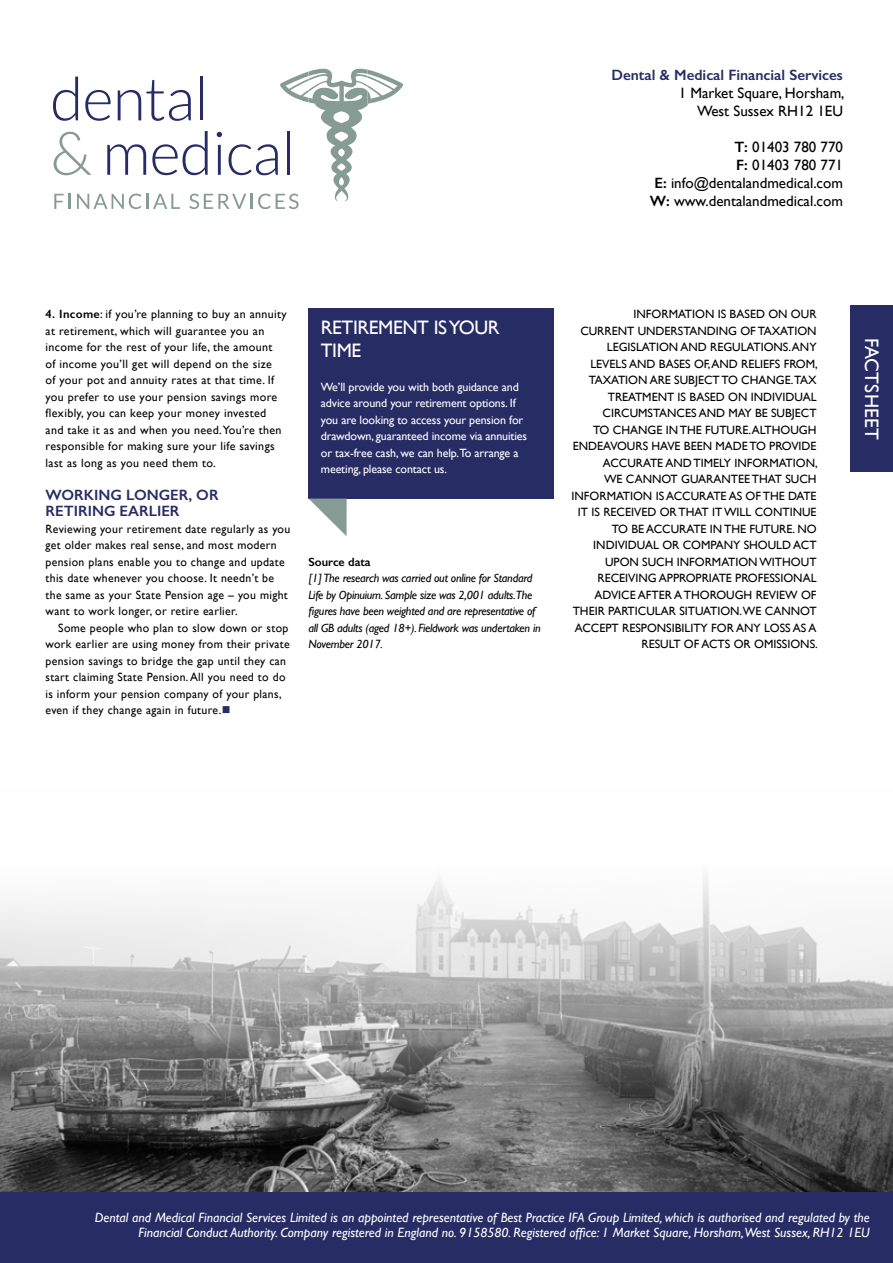
<style>
.page{position:relative;width:893px;height:1263px;background:#fff}
.page>*{position:absolute;margin:0;border:0;box-sizing:border-box;transform-origin:0 0}
.t1{font:19.5px/22.5px "Gill Sans";letter-spacing:-.02em;color:#fff}
.t2{font:19.5px "Gill Sans";letter-spacing:.01em;color:#fff}
.t3{font:15px/18px "Gill Sans";color:#000;text-align:right}
.t4{font:600 15px/16.5px "Gill Sans";color:#272c65}
.t5{font:italic 13.5px/15px "Gill Sans";color:#fff;text-align:right}
.t6{font:12px/16.5px "Gill Sans";letter-spacing:.015em;color:#000}
.t7{font:12px/16.5px "Gill Sans";letter-spacing:-.01em;color:#fff}
.t8{font:italic 12px/16.5px "Gill Sans";letter-spacing:-.02em;color:#000}
.t9{font:600 12px "Gill Sans";color:#000}
.s1{font-weight:600}
.s2{color:#272c65}
</style>
<div class="page">
<img style="left:0;top:876px;width:893px;height:316px">
<div style="left:309px;top:308px;width:245px;height:191px;background:#272c65"></div>
<svg style="left:309px;top:499px;width:38px;height:37px"></svg>
<div style="left:0;top:1192px;width:893px;height:71px;background:#272c65"></div>
<div style="left:850px;top:306px;width:43px;height:166px;background:#272c65"></div>
<svg style="left:53px;top:69px;width:350px;height:140px"></svg>
<p class="t4" style="left:611px;top:66px;width:233px">Dental &amp; Medical Financial Services</p>
<p class="t3" style="left:679px;top:83px;width:167px">1 Market Square, Horsham,<br>West Sussex RH12 1EU</p>
<p class="t3" style="left:650px;top:137px;width:195px"><span class="s1">T:</span> 01403 780 770<br><span class="s1">F:</span> 01403 780 771<br><span class="s1">E:</span> info@dentalandmedical.com<br><span class="s1">W:</span> www.dentalandmedical.com</p>
<p class="t6" style="left:46px;top:306px;width:243px"><span class="s1">4. Income</span>: if you’re planning to buy an annuity at retirement, which will guarantee you an income for the rest of your life, the amount<br>of income you’ll get will depend on the size<br>of your pot and annuity rates at that time. If you prefer to use your pension savings more flexibly, you can keep your money invested and take it as and when you need. You’re then responsible for making sure your life savings last as long as you need them to.</p>
<p class="t4" style="left:46px;top:486px;width:175px">WORKING LONGER, OR<br>RETIRING EARLIER</p>
<p class="t6" style="left:46px;top:520px;width:246px">Reviewing your retirement date regularly as you get older makes real sense, and most modern pension plans enable you to change and update this date whenever you choose. It needn’t be the same as your State Pension age – you might want to work longer, or retire earlier.</p>
<p class="t6" style="left:46px;top:619px;width:246px;text-indent:13px">Some people who plan to slow down or stop work earlier are using money from their private pension savings to bridge the gap until they can start claiming State Pension. All you need to do is inform your pension company of your plans, even if they change again in future.<span class="s2">■</span></p>
<h1 class="t1" style="left:321px;top:316px;width:180px">RETIREMENT IS YOUR<br>TIME</h1>
<p class="t7" style="left:321px;top:379px;width:208px">We’ll provide you with both guidance and advice around your retirement options. If you are looking to access your pension for drawdown, guaranteed income via annuities or tax-free cash, we can help.To arrange a meeting, please contact us.</p>
<p class="t9" style="left:309px;top:554px;width:64px">Source data</p>
<p class="t8" style="left:309px;top:570px;width:234px">[1] The research was carried out online for Standard Life by Opinuium. Sample size was 2,001 adults.The figures have been weighted and are representative of all GB adults (aged 18+). Fieldwork was undertaken in November 2017.</p>
<p class="t6" style="left:572px;top:306px;width:248px;text-align:right">INFORMATION IS BASED ON OUR<br>CURRENT UNDERSTANDING OF TAXATION LEGISLATION AND REGULATIONS. ANY LEVELS AND BASES OF, AND RELIEFS FROM, TAXATION ARE SUBJECT TO CHANGE.TAX TREATMENT IS BASED ON INDIVIDUAL CIRCUMSTANCES AND MAY BE SUBJECT<br>TO CHANGE IN THE FUTURE. ALTHOUGH ENDEAVOURS HAVE BEEN MADE TO PROVIDE ACCURATE AND TIMELY INFORMATION,<br>WE CANNOT GUARANTEE THAT SUCH INFORMATION IS ACCURATE AS OF THE DATE IT IS RECEIVED OR THAT IT WILL CONTINUE TO BE ACCURATE IN THE FUTURE. NO INDIVIDUAL OR COMPANY SHOULD ACT UPON SUCH INFORMATION WITHOUT RECEIVING APPROPRIATE PROFESSIONAL ADVICE AFTER A THOROUGH REVIEW OF THEIR PARTICULAR SITUATION.WE CANNOT ACCEPT RESPONSIBILITY FOR ANY LOSS AS A RESULT OF ACTS OR OMISSIONS.</p>
<h1 class="t2" style="left:883px;top:338px;width:104px;rotate:90deg">FACTSHEET</h1>
<p class="t5" style="left:95px;top:1210px;width:777px">Dental and Medical Financial Services Limited is an appointed representative of Best Practice IFA Group Limited, which is authorised and regulated by the<br>Financial Conduct Authority. Company registered in England no. 9158580. Registered office: 1 Market Square, Horsham,West Sussex, RH12 1EU</p>
</div>
